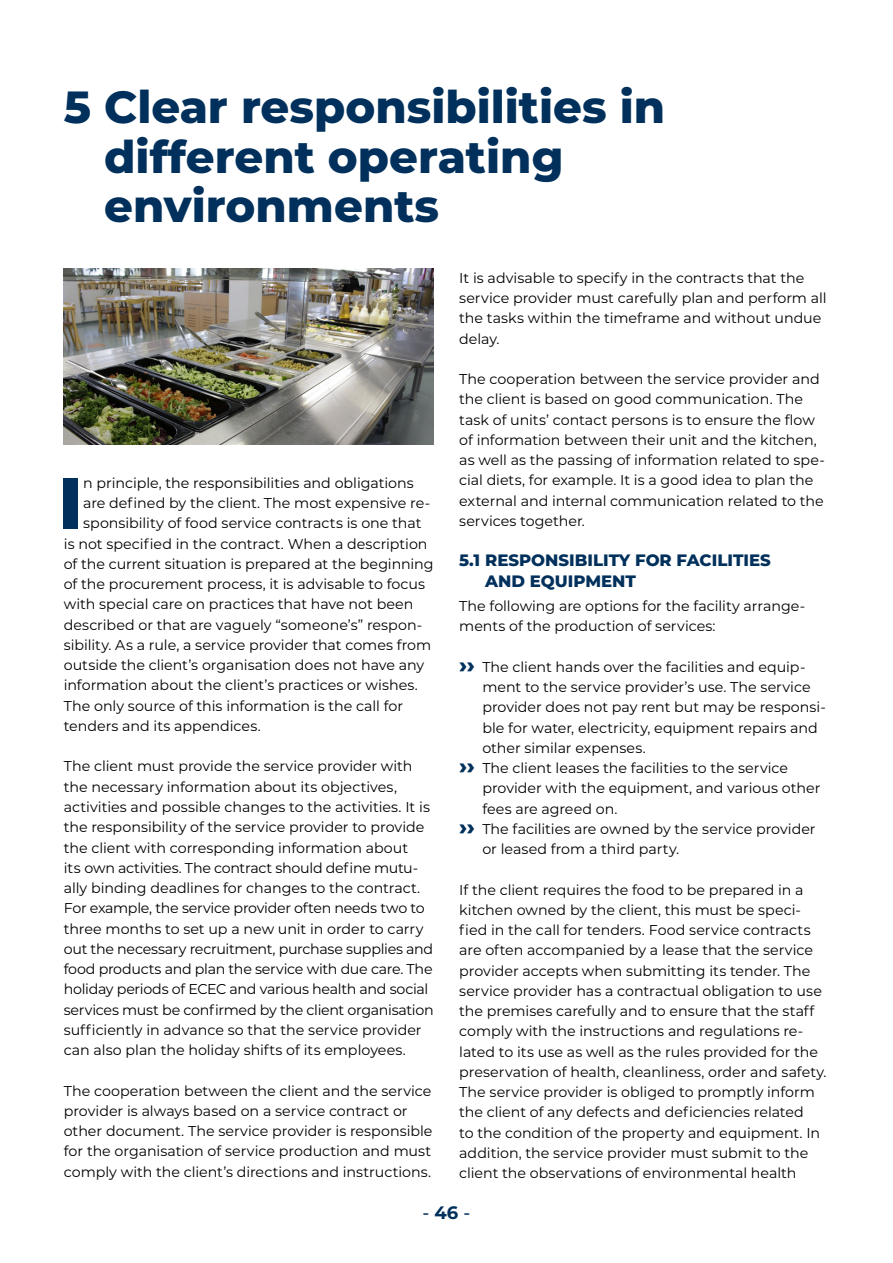
<style>
.page{position:relative;width:893px;height:1263px;background:#fff}
.page>*{position:absolute;margin:0;border:0;box-sizing:border-box;transform-origin:0 0}
.leipateksti{font:800 72.15px "Montserrat";color:#00305b}
._1_otsikko{font:800 45px/49.5px "Montserrat";color:#00305b}
.t1{font:500 18px "Montserrat";color:#00305b}
._2_otsikko{font:800 16.5px/20.2px "Montserrat";color:#00305b}
.leipateksti-2{font:14.25px/20.2px "Montserrat";color:#000}
.s1{font-weight:800;font-size:22.5px;color:#00305b}
.s2{font-weight:700}
</style>
<div class="page">
<img style="left:64px;top:269px;width:370px;height:175px">
<p class="_1_otsikko" style="left:104px;top:80px;width:562px;text-indent:-40px">5 Clear responsibilities in different operating environments</p>
<p class="leipateksti" style="left:59px;top:450px;width:26px">I</p>
<p class="leipateksti-2" style="left:83px;top:472px;width:332px">n principle, the responsibilities and obligations</p>
<p class="leipateksti-2" style="left:83px;top:492px;width:348px">are defined by the client. The most expensive re-</p>
<p class="leipateksti-2" style="left:83px;top:513px;width:340px">sponsibility of food service contracts is one that</p>
<p class="leipateksti-2" style="left:64px;top:533px;width:365px">is not specified in the contract. When a description</p>
<p class="leipateksti-2" style="left:64px;top:553px;width:371px">of the current situation is prepared at the beginning</p>
<p class="leipateksti-2" style="left:64px;top:573px;width:363px">of the procurement process, it is advisable to focus</p>
<p class="leipateksti-2" style="left:64px;top:594px;width:351px">with special care on practices that have not been</p>
<p class="leipateksti-2" style="left:64px;top:614px;width:360px">described or that are vaguely “someone’s” respon-</p>
<p class="leipateksti-2" style="left:64px;top:634px;width:369px">sibility. As a rule, a service provider that comes from</p>
<p class="leipateksti-2" style="left:64px;top:654px;width:362px">outside the client’s organisation does not have any</p>
<p class="leipateksti-2" style="left:64px;top:675px;width:356px">information about the client’s practices or wishes.</p>
<p class="leipateksti-2" style="left:64px;top:695px;width:341px">The only source of this information is the call for</p>
<p class="leipateksti-2" style="left:64px;top:715px;width:198px">tenders and its appendices.</p>
<p class="leipateksti-2" style="left:64px;top:756px;width:371px">The client must provide the service provider with the necessary information about its objectives, activities and possible changes to the activities. It is the responsibility of the service provider to provide the client with corresponding information about<br>its own activities. The contract should define mutu&shy;ally binding deadlines for changes to the contract.<br>For example, the service provider often needs two to three months to set up a new unit in order to carry out the necessary recruitment, purchase supplies and food products and plan the service with due care. The holiday periods of ECEC and various health and social services must be confirmed by the client organisation sufficiently in advance so that the service provider can also plan the holiday shifts of its employees.</p>
<p class="leipateksti-2" style="left:64px;top:1080px;width:370px">The cooperation between the client and the service provider is always based on a service contract or other document. The service provider is responsible for the organisation of service production and must comply with the client’s directions and instructions.</p>
<p class="leipateksti-2" style="left:459px;top:267px;width:369px">It is advisable to specify in the contracts that the service provider must carefully plan and perform all the tasks within the timeframe and without undue delay.</p>
<p class="leipateksti-2" style="left:459px;top:368px;width:367px">The cooperation between the service provider and the client is based on good communication. The task of units’ contact persons is to ensure the flow of information between their unit and the kitchen, as well as the passing of information related to spe&shy;cial diets, for example. It is a good idea to plan the external and internal communication related to the services together.</p>
<p class="_2_otsikko" style="left:485px;top:549px;width:287px;text-indent:-26px">5.1 RESPONSIBILITY FOR FACILITIES<br>AND EQUIPMENT</p>
<p class="leipateksti-2" style="left:459px;top:595px;width:348px">The following are options for the facility arrange&shy;ments of the production of services:</p>
<p class="leipateksti-2" style="left:482px;top:656px;width:345px;text-indent:-23px"><span class="s1">››</span> The client hands over the facilities and equip&shy;ment to the service provider’s use. The service provider does not pay rent but may be responsi&shy;ble for water, electricity, equipment repairs and other similar expenses.</p>
<p class="leipateksti-2" style="left:482px;top:757px;width:339px;text-indent:-23px"><span class="s1">››</span> The client leases the facilities to the service provider with the equipment, and various other fees are agreed on.</p>
<p class="leipateksti-2" style="left:482px;top:818px;width:335px;text-indent:-23px"><span class="s1">››</span> The facilities are owned by the service provider or leased from a third party.</p>
<p class="leipateksti-2" style="left:459px;top:879px;width:369px">If the client requires the food to be prepared in a kitchen owned by the client, this must be speci&shy;fied in the call for tenders. Food service contracts are often accompanied by a lease that the service provider accepts when submitting its tender. The service provider has a contractual obligation to use the premises carefully and to ensure that the staff comply with the instructions and regulations re&shy;lated to its use as well as the rules provided for the preservation of health, cleanliness, order and safety.<br>The service provider is obliged to promptly inform the client of any defects and deficiencies related<br>to the condition of the property and equipment. In addition, the service provider must submit to the client the observations of environmental health</p>
<p class="t1" style="left:423px;top:1200px;width:49px">- <span class="s2">46</span> -</p>
</div>
